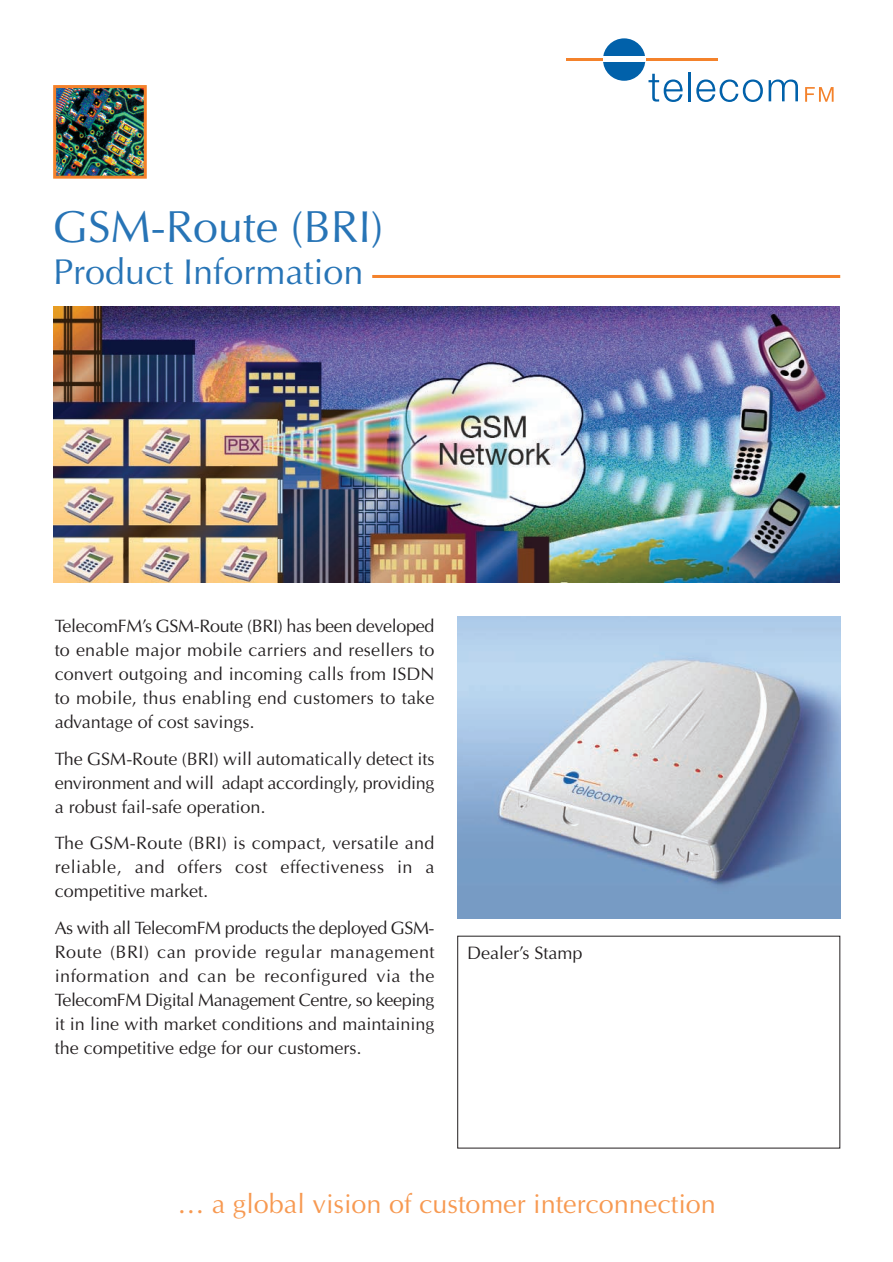
<style>
.page{position:relative;width:893px;height:1262px;background:#fff}
.page>*{position:absolute;margin:0;border:0;box-sizing:border-box;transform-origin:0 0}
.t1{font:45px "Optima";color:#2774b6}
.t2{font:36px "Optima";color:#2774b6}
.t3{font:27px "Optima";color:#f79951}
.t4{font:18px/24px "Optima";color:#231f20;text-align:justify}
</style>
<div class="page">
<hr style="left:566px;top:58px;width:151px;height:3px;background:#f4822b">
<div style="left:603px;top:38px;width:42px;height:43px;background:#0161aa;border-radius:50%"></div>
<svg style="left:648px;top:74px;width:34px;height:28px"></svg>
<hr style="left:688px;top:72px;width:2px;height:29px;background:#0161aa">
<svg style="left:696px;top:79px;width:66px;height:23px"></svg>
<svg style="left:768px;top:79px;width:30px;height:22px"></svg>
<div style="left:603px;top:57px;width:42px;height:5px;background:#fff"></div>
<svg style="left:805px;top:87px;width:28px;height:15px"></svg>
<img style="left:53px;top:306px;width:786px;height:277px">
<hr style="left:372px;top:275px;width:468px;height:3px;background:#f4822b">
<img style="left:57px;top:89px;width:86px;height:86px">
<div style="left:53px;top:85px;width:94px;height:94px;border:3px solid #f4822b"></div>
<img style="left:457px;top:617px;width:383px;height:301px">
<h1 class="t1" style="left:53px;top:208px;width:332px">GSM-Route (BRI)</h1>
<h2 class="t2" style="left:53px;top:257px;width:312px">Product Information</h2>
<p class="t4" style="left:55px;top:615px;width:381px">TelecomFM’s GSM-Route (BRI) has been developed to enable major mobile carriers and resellers to convert outgoing and incoming calls from ISDN to mobile, thus enabling end customers to take advantage of cost savings.</p>
<p class="t4" style="left:55px;top:748px;width:381px">The GSM-Route (BRI) will automatically detect its environment and will adapt accordingly, providing a robust fail-safe operation.</p>
<p class="t4" style="left:55px;top:833px;width:381px">The GSM-Route (BRI) is compact, versatile and reliable, and offers cost effectiveness in a competitive market.</p>
<p class="t4" style="left:55px;top:917px;width:381px">As with all TelecomFM products the deployed GSM-Route (BRI) can provide regular management information and can be reconfigured via the TelecomFM Digital Management Centre, so keeping it in line with market conditions and maintaining the competitive edge for our customers.</p>
<p class="t4" style="left:467px;top:942px;width:117px">Dealer’s Stamp</p>
<h3 class="t3" style="left:177px;top:1192px;width:540px">… a global vision of customer interconnection</h3>
</div>
